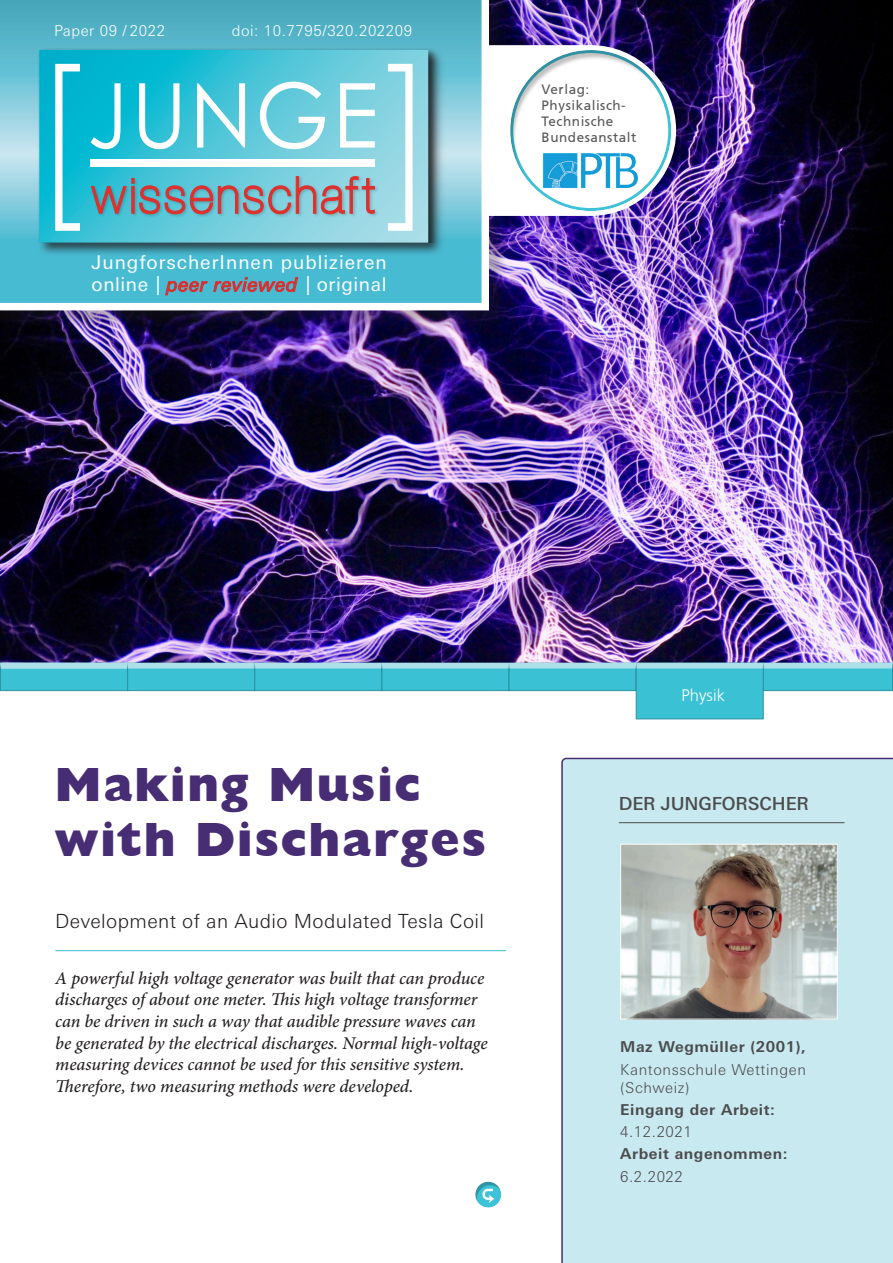
<style>
.page{position:relative;width:893px;height:1263px;background:#fff}
.page>*{position:absolute;margin:0;border:0;box-sizing:border-box;transform-origin:0 0}
.Titel_Head{font:800 48px "Humanist 521 BT";letter-spacing:.05em;color:#472d74}
.Titel_Unterzeile_13p{font:300 19.5px "Univers Next W1 G";letter-spacing:.02em;color:#231f20}
.t1{font:19.05px "Univers Next W1 G";letter-spacing:.05em;color:#fff}
.t2{font:19.05px "Univers Next W1 G";letter-spacing:.03em;color:#fff}
.Titel_Text_12pt_Mini{font:italic 500 18px/21.6px "Minion Pro";letter-spacing:-.005em;color:#231f20}
.Titel_Forscher{font:500 18px "Univers Next W1 G";letter-spacing:-.01em;color:#4b4c4d}
.Titel_Menüleiste{font:300 16.65px "Frutiger CE";color:#fff}
.Titel_Eingang{font:700 15px "Univers Next W1 G";letter-spacing:.04em;color:#4b4c4d}
.Titel_Schule{font:300 15px/18px "Univers Next W1 G";letter-spacing:.04em;color:#4b4c4d}
.t3{font:300 15px "Univers Next W1 G";letter-spacing:.04em;color:#fff}
.t4{font:13.5px/16.2px "Frutiger CE";letter-spacing:.04em;color:#57585a}
.s1{font-style:italic;color:#df2b2a}
</style>
<div class="page">
<img style="left:0;top:0;width:893px;height:662px">
<div style="left:561px;top:758px;width:332px;height:505px;background:#c9e9f0"></div>
<hr style="left:619px;top:822px;width:225px;height:1px;background:#4b4c4d">
<hr style="left:55px;top:950px;width:451px;height:1px;background:#3ac1d3">
<div style="left:474px;top:1179px;width:29px;height:29px;background:#231f20;opacity:.28"></div>
<svg style="left:482px;top:1189px;width:12px;height:14px"></svg>
<img style="left:622px;top:846px;width:214px;height:171px">
<div style="left:620px;top:844px;width:218px;height:175px;border:1px solid #fff"></div>
<svg style="left:0;top:662px;width:893px;height:58px"></svg>
<div style="left:0;top:0;width:508px;height:329px;background:#231f20;opacity:.28"></div>
<svg style="left:0;top:0;width:489px;height:310px;background:#67c0d2"></svg>
<div style="left:37px;top:48px;width:411px;height:209px;background:#231f20;opacity:.75"></div>
<img style="left:37px;top:48px;width:401px;height:195px">
<svg style="left:39px;top:50px;width:389px;height:193px;background:#45c4d7"></svg>
<svg style="left:91px;top:83px;width:30px;height:66px"></svg>
<svg style="left:197px;top:83px;width:48px;height:65px"></svg>
<svg style="left:260px;top:82px;width:65px;height:67px"></svg>
<svg style="left:340px;top:83px;width:35px;height:65px"></svg>
<svg style="left:55px;top:64px;width:25px;height:167px"></svg>
<svg style="left:388px;top:64px;width:25px;height:167px"></svg>
<div style="left:91px;top:159px;width:284px;height:8px;background:#fff"></div>
<svg style="left:139px;top:83px;width:40px;height:66px"></svg>
<img style="left:88px;top:173px;width:293px;height:47px">
<svg style="left:90px;top:176px;width:285px;height:67px;background:#7eb1bd"></svg>
<svg style="left:487px;top:45px;width:189px;height:171px"></svg>
<div style="left:509px;top:48px;width:164px;height:165px;background:#231f20;opacity:.28"></div>
<img style="left:543px;top:152px;width:96px;height:36px">
<p class="t3" style="left:54px;top:22px;width:113px">Paper 09 / 2022</p>
<p class="t3" style="left:232px;top:22px;width:182px">doi: 10.7795/320.202209</p>
<p class="t1" style="left:92px;top:251px;width:297px">JungforscherInnen publizieren</p>
<p class="t2" style="left:92px;top:274px;width:296px">online | <span class="s1">peer reviewed</span> | original</p>
<p class="t4" style="left:542px;top:81px;width:49px">Verlag:</p>
<p class="t4" style="left:542px;top:97px;width:96px">Physikalisch-<br>Technische<br>Bundesanstalt</p>
<h1 class="Titel_Head" style="left:55px;top:754px;width:366px">Making Music</h1>
<h1 class="Titel_Head" style="left:55px;top:810px;width:432px">with Discharges</h1>
<h4 class="Titel_Unterzeile_13p" style="left:55px;top:910px;width:430px">Development of an Audio Modulated Tesla Coil</h4>
<p class="Titel_Text_12pt_Mini" style="left:55px;top:967px;width:434px">A powerful high voltage generator was built that can produce discharges of about one meter. This high voltage transformer can be driven in such a way that audible pressure waves can be generated by the electrical discharges. Normal high-voltage measuring devices cannot be used for this sensitive system.<br>Therefore, two measuring methods were developed.</p>
<p class="Titel_Menüleiste" style="left:682px;top:685px;width:45px">Physik</p>
<p class="Titel_Forscher" style="left:619px;top:792px;width:192px">DER JUNGFORSCHER</p>
<p class="Titel_Eingang" style="left:620px;top:1038px;width:187px">Maz Wegmüller (2001),</p>
<p class="Titel_Schule" style="left:620px;top:1060px;width:187px">Kantonsschule Wettingen (Schweiz)</p>
<p class="Titel_Eingang" style="left:620px;top:1100px;width:156px">Eingang der Arbeit:</p>
<p class="Titel_Schule" style="left:620px;top:1123px;width:73px">4.12.2021</p>
<p class="Titel_Eingang" style="left:620px;top:1145px;width:169px">Arbeit angenommen:</p>
<p class="Titel_Schule" style="left:620px;top:1167px;width:64px">6.2.2022</p>
</div>
